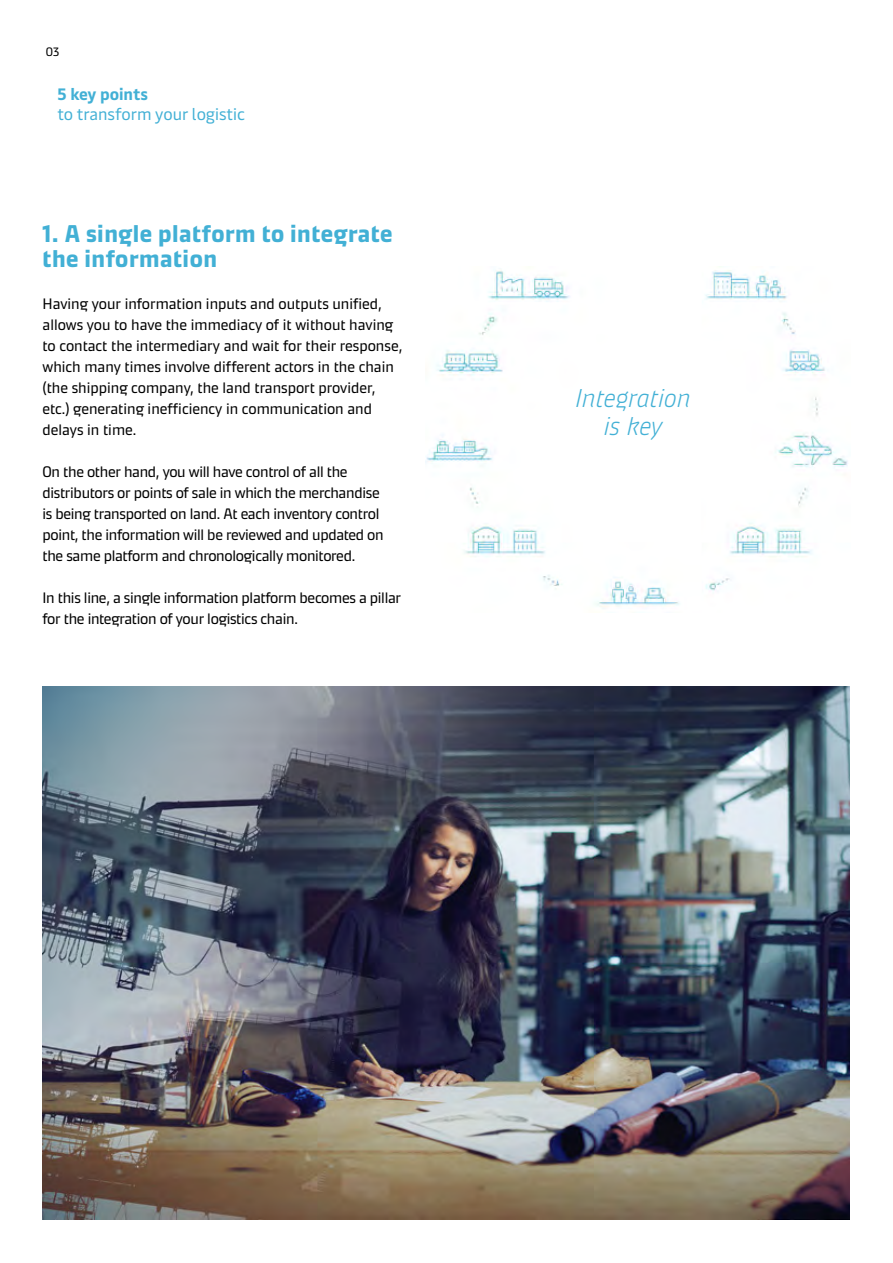
<style>
.page{position:relative;width:893px;height:1263px;background:#fff}
.page>*{position:absolute;margin:0;border:0;box-sizing:border-box;transform-origin:0 0}
.t1{font:italic 300 25.5px/28.8px "Maersk Headline";color:#42b0d5;text-align:center}
.t2{font:700 24px/25.5px "Maersk Headline";letter-spacing:.02em;color:#42b0d5}
.t3{font:16.5px "Maersk Text";color:#42b0d5}
.t4{font:700 16.5px "Maersk Text";color:#42b0d5}
.t5{font:15px/21px "Maersk Headline";letter-spacing:-.02em;color:#000}
.t6{font:15px/21px "Maersk Headline";color:#000}
.t7{font:12px "Maersk Headline";color:#000}
</style>
<div class="page">
<img style="left:43px;top:687px;width:807px;height:533px">
<img style="left:425px;top:270px;width:423px;height:337px">
<p class="t7" style="left:46px;top:42px;width:15px">03</p>
<p class="t4" style="left:57px;top:80px;width:92px">5 key points</p>
<p class="t3" style="left:57px;top:100px;width:189px">to transform your logistic</p>
<h2 class="t2" style="left:43px;top:218px;width:351px">1. A single platform to integrate the information</h2>
<p class="t6" style="left:43px;top:292px;width:361px">Having your information inputs and outputs unified, allows you to have the immediacy of it without having to contact the intermediary and wait for their response, which many times involve different actors in the chain (the shipping company, the land transport provider, etc.) generating inefficiency in communication and delays in time.</p>
<p class="t5" style="left:43px;top:460px;width:343px">On the other hand, you will have control of all the distributors or points of sale in which the merchandise is being transported on land. At each inventory control point, the information will be reviewed and updated on the same platform and chronologically monitored.</p>
<p class="t5" style="left:43px;top:586px;width:360px">In this line, a single information platform becomes a pillar for the integration of your logistics chain.</p>
<h1 class="t1" style="left:575px;top:380px;width:117px">Integration is key</h1>
</div>
